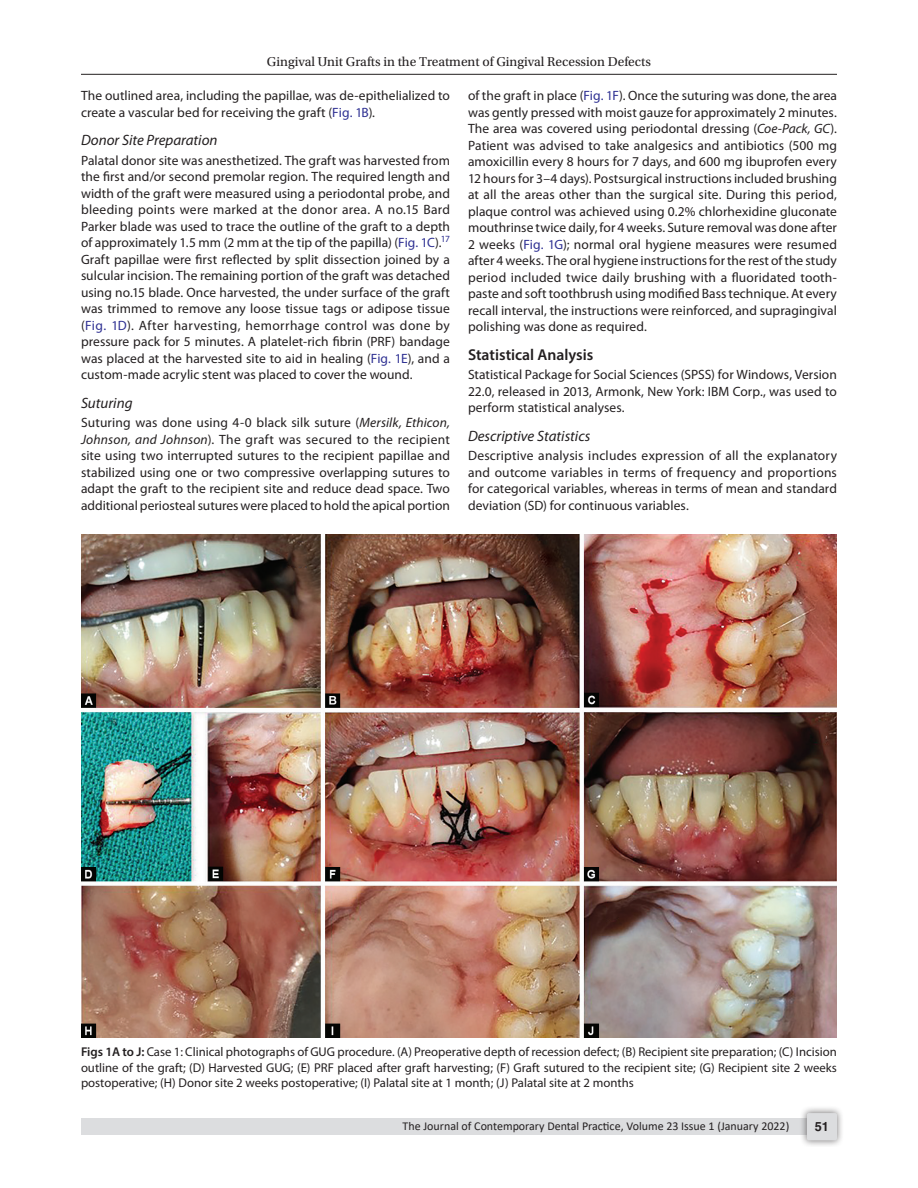
<style>
.page{position:relative;width:918px;height:1188px;background:#fff}
.page>*{position:absolute;margin:0;border:0;box-sizing:border-box;transform-origin:0 0}
.Head-2{font:600 15.75px "Myriad Pro";color:#231f20}
.Head-3{font:italic 15px "Myriad Pro";color:#231f20}
.Para-NoIndent{font:13.5px/16.5px "Myriad Pro";color:#231f20;text-align:justify}
.t1{font:13.5px "Utopia Std";color:#231f20}
.FigCaption{font:12.75px/15.3px "Myriad Pro";color:#231f20;text-align:justify}
.t2{font:700 12.75px "Helvetica LT Std";color:#231f20}
.t3{font:12px "Calibri";color:#231f20}
.s1{color:#2e3092}
.s2{font-style:italic}
.s3{font-weight:600}
</style>
<div class="page">
<hr style="left:81px;top:74px;width:756px;height:1px;background:#231f20">
<div style="left:81px;top:1119px;width:756px;height:16px;background:#dcdddf"></div>
<div style="left:800px;top:1106px;width:44px;height:41px;background:#231f20;opacity:.61"></div>
<div style="left:807px;top:1113px;width:30px;height:27px;background:#dcdddf;border-radius:2px"></div>
<img style="left:81px;top:535px;width:756px;height:503px">
<p class="t1" style="left:267px;top:55px;width:386px">Gingival Unit Grafts in the Treatment of Gingival Recession Defects</p>
<p class="Para-NoIndent" style="left:81px;top:87px;width:371px">The outlined area, including the papillae, was de-epithelialized to create a vascular bed for receiving the graft (<span class="s1">Fig. 1B</span>).</p>
<p class="Head-3" style="left:81px;top:131px;width:138px">Donor Site Preparation</p>
<p class="Para-NoIndent" style="left:81px;top:152px;width:371px">Palatal donor site was anesthetized. The graft was harvested from the first and/or second premolar region. The required length and width of the graft were measured using a periodontal probe, and bleeding points were marked at the donor area. A no.15 Bard Parker blade was used to trace the outline of the graft to a depth of approximately 1.5 mm (2 mm at the tip of the papilla) (<span class="s1">Fig. 1C</span>).<sup>17<br></sup>Graft papillae were first reflected by split dissection joined by a sulcular incision. The remaining portion of the graft was detached using no.15 blade. Once harvested, the under surface of the graft was trimmed to remove any loose tissue tags or adipose tissue (<span class="s1">Fig. 1D</span>). After harvesting, hemorrhage control was done by pressure pack for 5 minutes. A platelet-rich fibrin (PRF) bandage was placed at the harvested site to aid in healing (<span class="s1">Fig. 1E</span>), and a custom-made acrylic stent was placed to cover the wound.</p>
<p class="Head-3" style="left:81px;top:393px;width:53px">Suturing</p>
<p class="Para-NoIndent" style="left:81px;top:414px;width:371px">Suturing was done using 4-0 black silk suture (<span class="s2">Mersilk, Ethicon, Johnson, and Johnson</span>). The graft was secured to the recipient site using two interrupted sutures to the recipient papillae and stabilized using one or two compressive overlapping sutures to adapt the graft to the recipient site and reduce dead space. Two additional periosteal sutures were placed to hold the apical portion</p>
<p class="Para-NoIndent" style="left:468px;top:87px;width:371px">of the graft in place (<span class="s1">Fig. 1F</span>). Once the suturing was done, the area was gently pressed with moist gauze for approximately 2 minutes.<br>The area was covered using periodontal dressing (<span class="s2">Coe-Pack, GC</span>).<br>Patient was advised to take analgesics and antibiotics (500 mg amoxicillin every 8 hours for 7 days, and 600 mg ibuprofen every 12 hours for 3–4 days). Postsurgical instructions included brushing at all the areas other than the surgical site. During this period, plaque control was achieved using 0.2% chlorhexidine gluconate mouthrinse twice daily, for 4 weeks. Suture removal was done after 2 weeks (<span class="s1">Fig. 1G</span>); normal oral hygiene measures were resumed after 4 weeks. The oral hygiene instructions for the rest of the study period included twice daily brushing with a fluoridated tooth&shy;paste and soft toothbrush using modified Bass technique. At every recall interval, the instructions were reinforced, and supragingival polishing was done as required.</p>
<p class="Head-2" style="left:468px;top:344px;width:127px">Statistical Analysis</p>
<p class="Para-NoIndent" style="left:468px;top:366px;width:370px">Statistical Package for Social Sciences (SPSS) for Windows, Version 22.0, released in 2013, Armonk, New York: IBM Corp., was used to perform statistical analyses.</p>
<p class="Head-3" style="left:468px;top:426px;width:124px">Descriptive Statistics</p>
<p class="Para-NoIndent" style="left:468px;top:447px;width:371px">Descriptive analysis includes expression of all the explanatory and outcome variables in terms of frequency and proportions for categorical variables, whereas in terms of mean and standard deviation (SD) for continuous variables.</p>
<p class="FigCaption" style="left:81px;top:1044px;width:757px"><span class="s3">Figs 1A to J:</span> Case 1: Clinical photographs of GUG procedure. (A) Preoperative depth of recession defect; (B) Recipient site preparation; (C) Incision outline of the graft; (D) Harvested GUG; (E) PRF placed after graft harvesting; (F) Graft sutured to the recipient site; (G) Recipient site 2 weeks postoperative; (H) Donor site 2 weeks postoperative; (I) Palatal site at 1 month; (J) Palatal site at 2 months</p>
<p class="t3" style="left:403px;top:1117px;width:388px">The Journal of Contemporary Dental Practice, Volume 23 Issue 1 (January 2022)</p>
<p class="t2" style="left:815px;top:1119px;width:16px">51</p>
</div>
